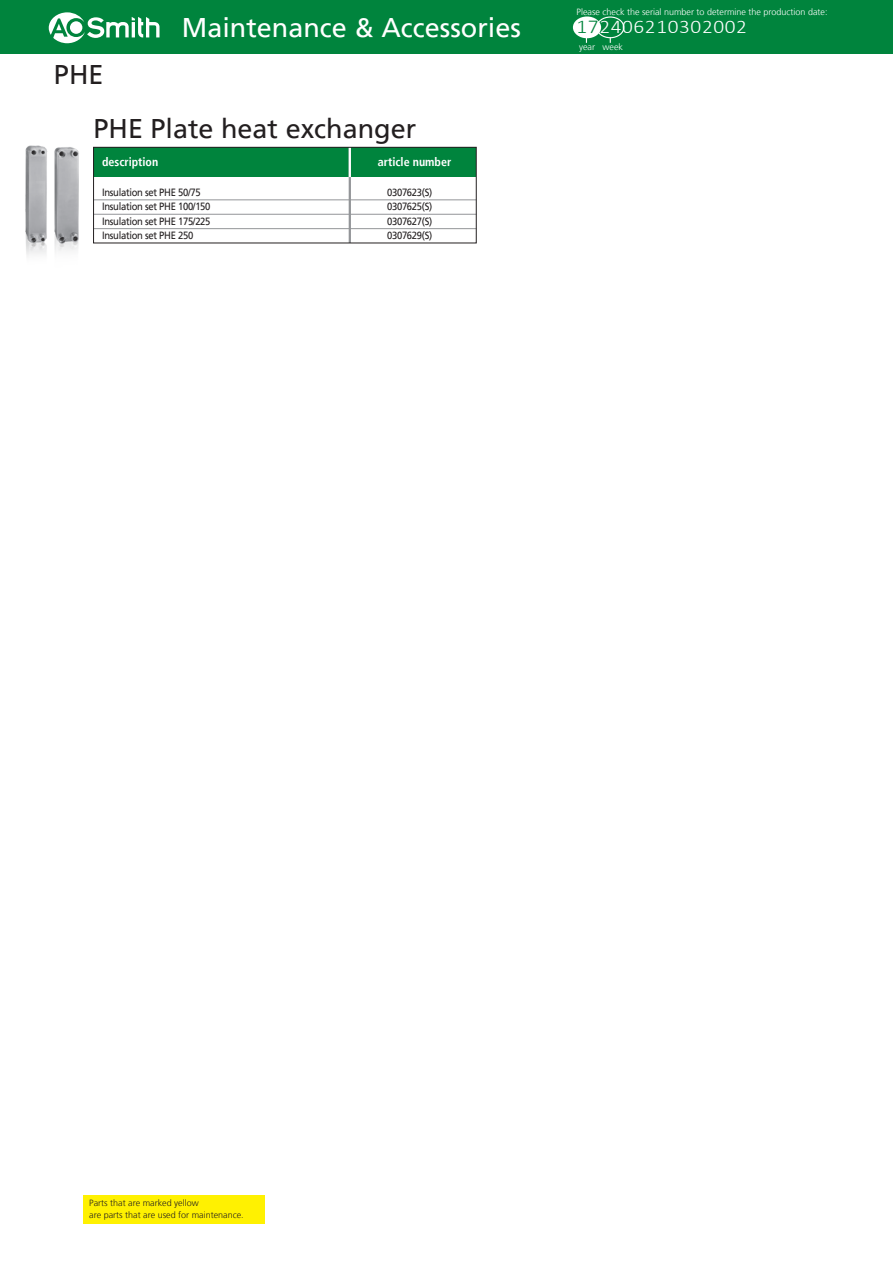
<style>
.page{position:relative;width:893px;height:1263px;background:#fff}
.page>*{position:absolute;margin:0;border:0;box-sizing:border-box;transform-origin:0 0}
.t1{font:27px "Frutiger LT";color:#231f20}
.t2{font:27px "Frutiger LT";color:#fff}
.t3{font:300 19.5px "Calibri";letter-spacing:.03em;color:#fff;scale:1.09 1}
.t4{font:700 condensed 12px "Frutiger LT";color:#fff}
.t5{font:10.5px "Frutiger LT";letter-spacing:-.03em;color:#231f20;scale:.9 1}
.t6{font:300 9px "Frutiger LT";color:#fff}
.t7{font:300 9px/12px "Frutiger LT";color:#231f20}
.s1{color:#00843d}
</style>
<div class="page">
<div style="left:94px;top:147px;width:382px;height:30px;background:#00843d"></div>
<hr style="left:349px;top:147px;width:2px;height:96px;background:#939598">
<hr style="left:94px;top:199px;width:382px;height:1px;background:#939598">
<hr style="left:94px;top:214px;width:382px;height:1px;background:#939598">
<hr style="left:94px;top:228px;width:382px;height:1px;background:#939598">
<hr style="left:349px;top:147px;width:2px;height:30px;background:#fff">
<div style="left:93px;top:147px;width:384px;height:96px;border:1px solid #231f20"></div>
<img style="left:25px;top:145px;width:54px;height:111px">
<div style="left:0;top:0;width:893px;height:54px;background:#00843d"></div>
<svg style="left:49px;top:12px;width:111px;height:31px"></svg>
<div style="left:83px;top:1195px;width:182px;height:28px;background:#fff101"></div>
<div style="left:596px;top:16px;width:28px;height:22px;border:1px solid #fff;border-radius:50%"></div>
<div style="left:573px;top:16px;width:28px;height:22px;background:#fff;border-radius:50%"></div>
<h1 class="t1" style="left:54px;top:59px;width:51px">PHE</h1>
<h1 class="t2" style="left:182px;top:12px;width:341px">Maintenance &amp; Accessories</h1>
<h1 class="t1" style="left:94px;top:112px;width:324px">PHE Plate heat exchanger</h1>
<p class="t4" style="left:102px;top:154px;width:58px">description</p>
<p class="t4" style="left:378px;top:154px;width:75px">article number</p>
<p class="t5" style="left:102px;top:186px;width:111px">Insulation set PHE 50/75</p>
<p class="t5" style="left:387px;top:186px;width:52px">0307623(S)</p>
<p class="t5" style="left:102px;top:200px;width:122px">Insulation set PHE 100/150</p>
<p class="t5" style="left:387px;top:200px;width:52px">0307625(S)</p>
<p class="t5" style="left:102px;top:215px;width:122px">Insulation set PHE 175/225</p>
<p class="t5" style="left:387px;top:215px;width:52px">0307627(S)</p>
<p class="t5" style="left:102px;top:229px;width:103px">Insulation set PHE 250</p>
<p class="t5" style="left:387px;top:229px;width:52px">0307629(S)</p>
<p class="t6" style="left:576px;top:7px;width:253px">Please check the serial number to determine the production date:</p>
<h2 class="t3" style="left:576px;top:15px;width:158px"><span class="s1">17</span>2406210302002</h2>
<p class="t6" style="left:579px;top:42px;width:46px">year week</p>
<p class="t7" style="left:89px;top:1197px;width:156px">Parts that are marked yellow<br>are parts that are used for maintenance.</p>
</div>
